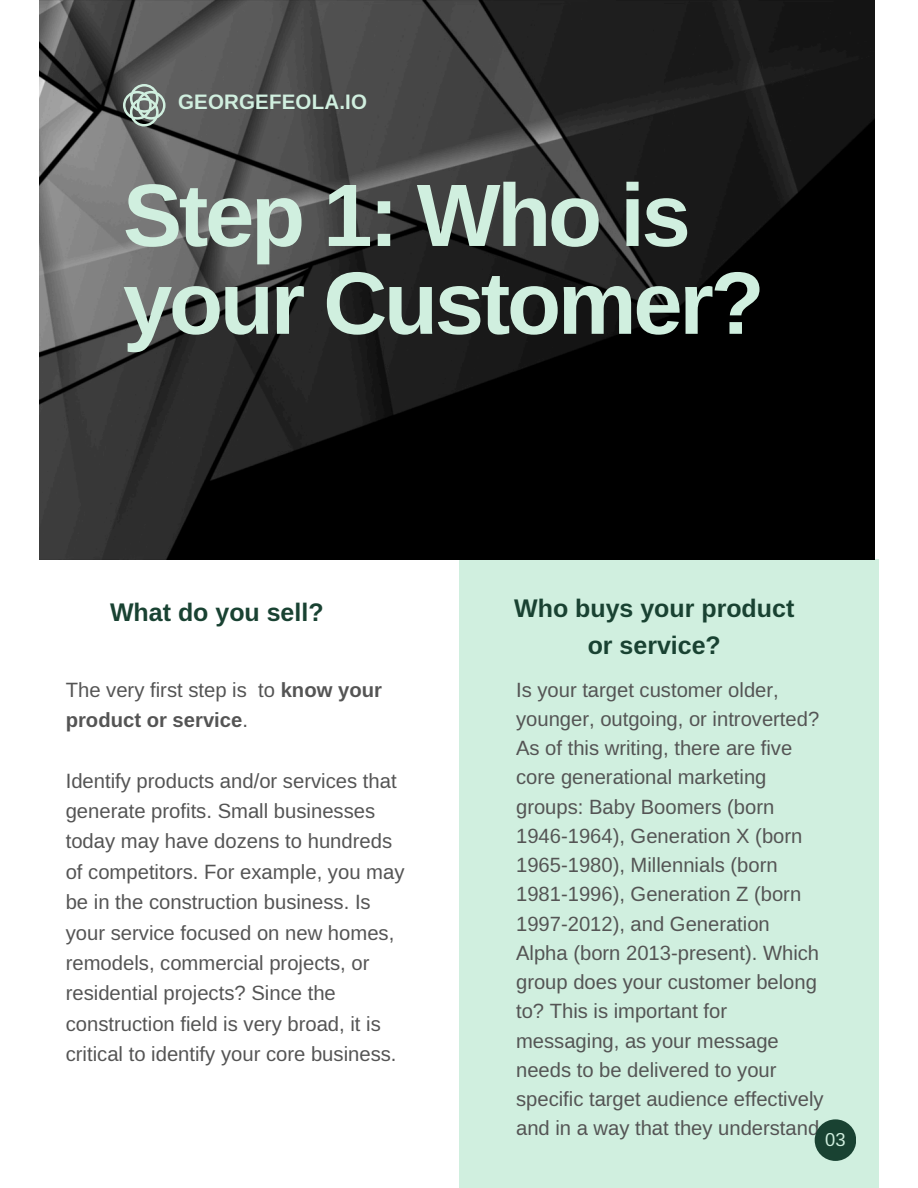
<style>
.page{position:relative;width:918px;height:1188px;background:#fff}
.page>*{position:absolute;margin:0;border:0;box-sizing:border-box;transform-origin:0 0}
.t1{font:700 88.65px/87.9px "Libra Sans";letter-spacing:-.035em;color:#d0efdf}
.t2{font:700 25.05px/37.2px "Libra Sans";color:#194232;text-align:center}
.t3{font:700 20.55px "Libra Sans";letter-spacing:.01em;color:#d0efdf}
.t4{font:20.25px/29.2px "Libra Sans";color:#545454}
.t5{font:700 20.25px/30.3px "Libra Sans";color:#545454}
.t6{font:18.3px "Libra Sans";color:#d0efdf}
.s1{font-weight:400}
</style>
<div class="page">
<div style="left:459px;top:559px;width:420px;height:629px;background:#d0efdf"></div>
<img style="left:39px;top:0;width:836px;height:559px">
<svg style="left:123px;top:84px;width:43px;height:43px;background:#838f89"></svg>
<div style="left:815px;top:1119px;width:41px;height:42px;background:#194232;border-radius:50%"></div>
<h2 class="t3" style="left:178px;top:90px;width:190px">GEORGEFEOLA.IO</h2>
<p class="t1" style="left:123px;top:171px;width:643px">Step 1: Who is your Customer?</p>
<p class="t2" style="left:110px;top:594px;width:215px">What do you sell?</p>
<h3 class="t5" style="left:66px;top:674px;width:318px"><span class="s1">The very first step is to</span> know your product or service<span class="s1">.</span></h3>
<p class="t4" style="left:66px;top:766px;width:340px;line-height:30.3px">Identify products and/or services that generate profits. Small businesses today may have dozens to hundreds of competitors. For example, you may be in the construction business. Is your service focused on new homes, remodels, commercial projects, or residential projects? Since the construction field is very broad, it is critical to identify your core business.</p>
<p class="t2" style="left:514px;top:590px;width:282px">Who buys your product or service?</p>
<h2 class="t4" style="left:516px;top:675px;width:310px">Is your target customer older, younger, outgoing, or introverted?<br>As of this writing, there are five core generational marketing groups: Baby Boomers (born<br>1946-1964), Generation X (born<br>1965-1980), Millennials (born<br>1981-1996), Generation Z (born<br>1997-2012), and Generation<br>Alpha (born 2013-present). Which group does your customer belong to? This is important for messaging, as your message needs to be delivered to your specific target audience effectively and in a way that they understand.</h2>
<p class="t6" style="left:825px;top:1129px;width:22px">03</p>
</div>
